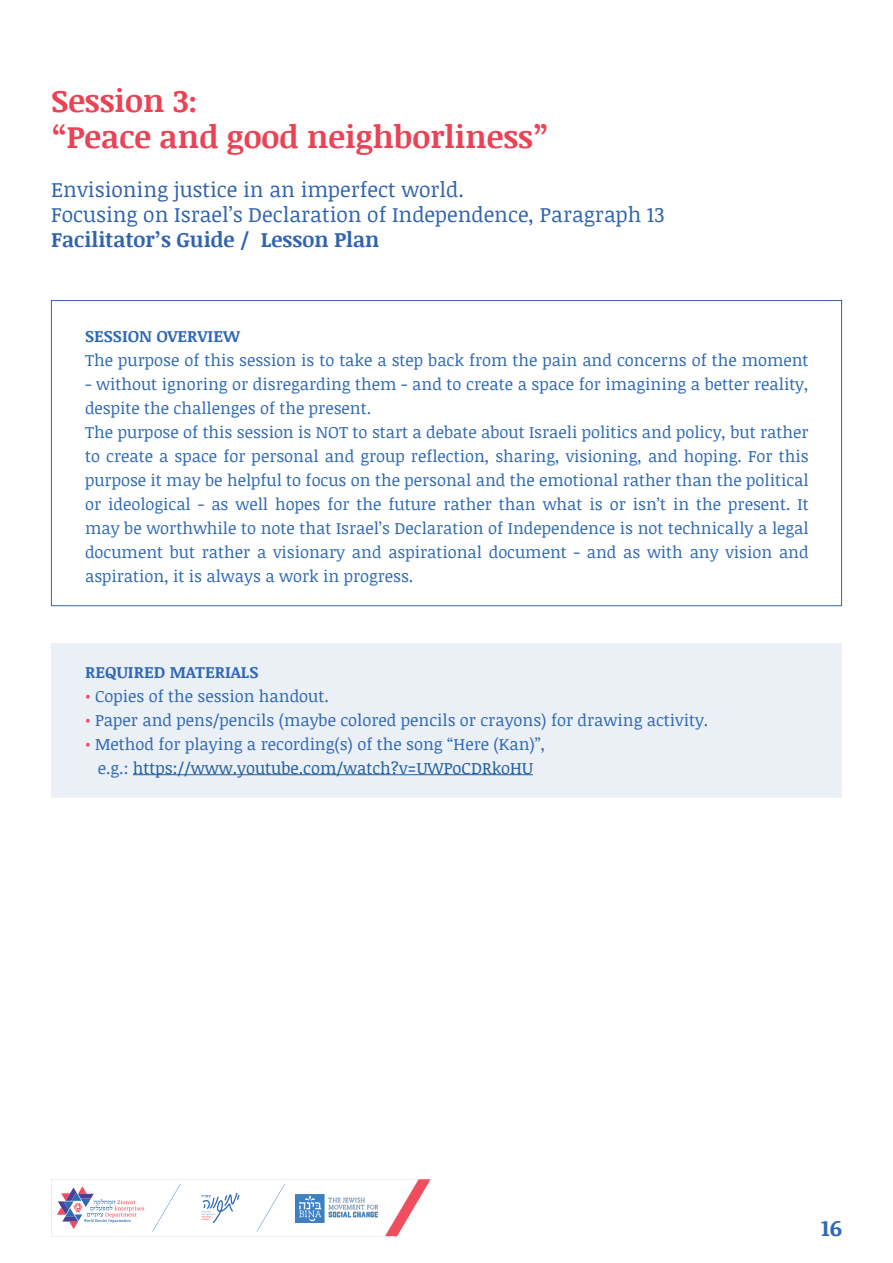
<style>
.page{position:relative;width:893px;height:1263px;background:#fff}
.page>*{position:absolute;margin:0;border:0;box-sizing:border-box;transform-origin:0 0}
.t1{font:700 31.5px/36px "Noticia Text";color:#ea4356}
.t2{font:700 22.5px "Noticia Text";color:#3069b3}
.t3{font:21px/25.2px "Noticia Text";color:#3264ad}
.t4{font:700 21px "Noticia Text";color:#3264ad}
.t5{font:16.5px/24px "Noticia Text";color:#3069b3}
.t6{font:700 16.5px "Noticia Text";color:#3069b3}
.s1{color:#f04e5e}
.s2{color:#215e9e}
</style>
<div class="page">
<div style="left:51px;top:644px;width:791px;height:154px;background:#ebeff6"></div>
<hr style="left:133px;top:774px;width:400px;height:1px;background:#215e9e">
<svg style="left:51px;top:1179px;width:380px;height:57px"></svg>
<h1 class="t1" style="left:51px;top:82px;width:499px">Session 3:<br>“Peace and good neighborliness”</h1>
<p class="t3" style="left:51px;top:176px;width:615px">Envisioning justice in an imperfect world.<br>Focusing on Israel’s Declaration of Independence, Paragraph 13</p>
<p class="t4" style="left:51px;top:224px;width:330px">Facilitator’s Guide / Lesson Plan</p>
<p class="t6" style="left:85px;top:324px;width:156px">SESSION OVERVIEW</p>
<p class="t5" style="left:85px;top:348px;width:725px">The purpose of this session is to take a step back from the pain and concerns of the moment</p>
<p class="t5" style="left:85px;top:372px;width:725px">- without ignoring or disregarding them - and to create a space for imagining a better reality, despite the challenges of the present.<br>The purpose of this session is NOT to start a debate about Israeli politics and policy, but rather to create a space for personal and group reflection, sharing, visioning, and hoping. For this purpose it may be helpful to focus on the personal and the emotional rather than the political or ideological - as well hopes for the future rather than what is or isn’t in the present. It may be worthwhile to note that Israel’s Declaration of Independence is not technically a legal document but rather a visionary and aspirational document - and as with any vision and aspiration, it is always a work in progress.</p>
<p class="t6" style="left:85px;top:660px;width:175px">REQUIRED MATERIALS</p>
<p class="t5" style="left:85px;top:684px;width:245px"><span class="s1">•</span> Copies of the session handout.</p>
<p class="t5" style="left:85px;top:708px;width:625px"><span class="s1">•</span> Paper and pens/pencils (maybe colored pencils or crayons) for drawing activity.</p>
<p class="t5" style="left:85px;top:732px;width:462px;text-align:center"><span class="s1">•</span> Method for playing a recording(s) of the song “Here (Kan)”, e.g.: <span class="s2">https://www.youtube.com/watch?v=UWPoCDRkoHU</span></p>
<h2 class="t2" style="left:821px;top:1212px;width:23px">16</h2>
</div>
